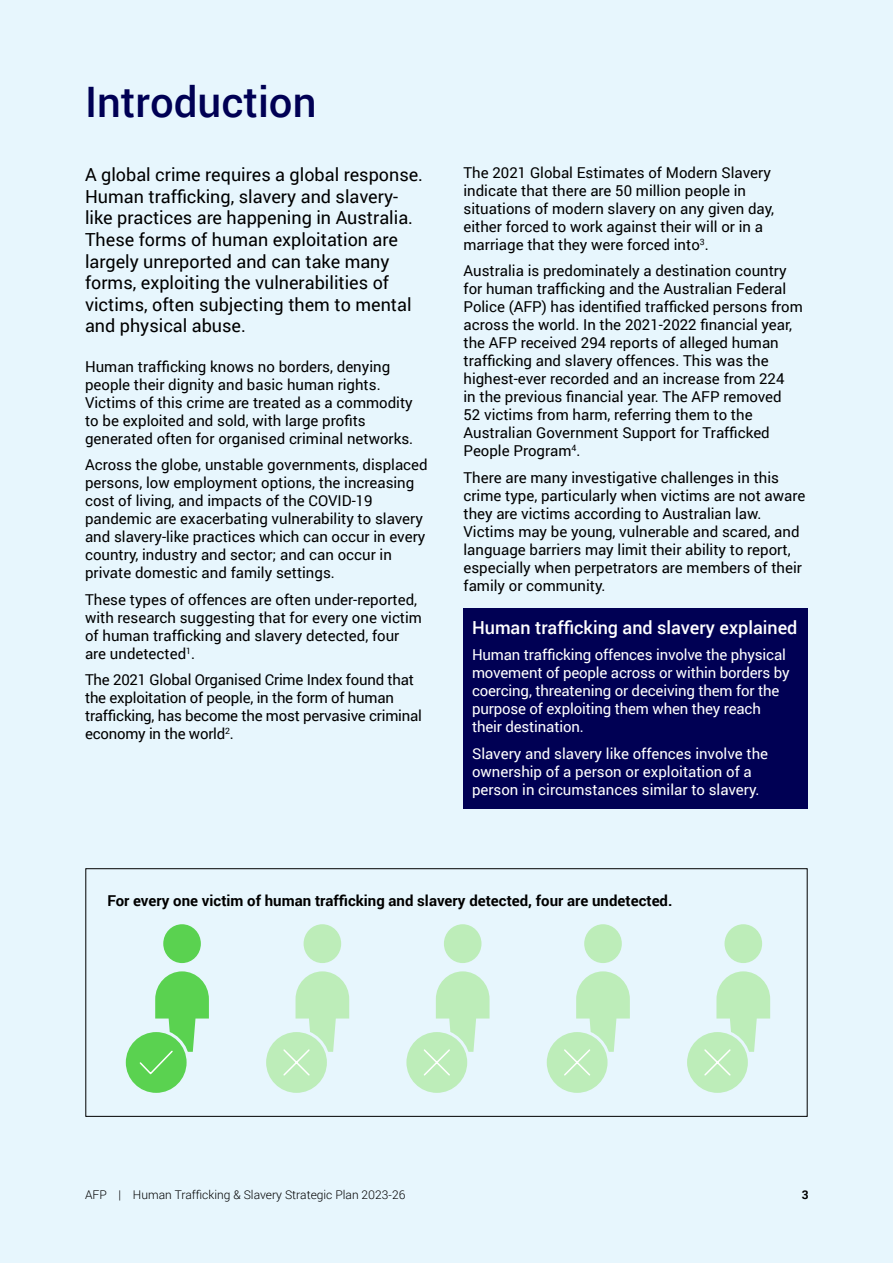
<style>
.page{position:relative;width:893px;height:1263px;background:#e7f6fd}
.page>*{position:absolute;margin:0;border:0;box-sizing:border-box;transform-origin:0 0}
.t1{font:500 42px "Roboto";color:#000054}
.t2{font:18px/21.6px "Roboto";color:#000}
.t3{font:500 18px "Roboto";color:#fff}
.t4{font:15px/18px "Roboto";color:#000}
.t5{font:15px/18px "Roboto";letter-spacing:-.01em;color:#fff}
.t6{font:700 15px "Roboto";color:#000}
.t7{font:300 12px "Roboto";color:#000}
.t8{font:700 12px "Roboto";color:#000}
</style>
<div class="page">
<div style="left:85px;top:868px;width:722px;height:249px;border:1px solid #000"></div>
<div style="left:463px;top:608px;width:345px;height:39px;background:#000054"></div>
<div style="left:463px;top:619px;width:345px;height:128px;background:#000054"></div>
<div style="left:463px;top:717px;width:345px;height:92px;background:#000054"></div>
<div style="left:124px;top:1030px;width:64px;height:64px;background:#5ad250;border-radius:50%"></div>
<div style="left:123px;top:1029px;width:67px;height:67px;border:3px solid #e7f6fd;border-radius:50%"></div>
<svg style="left:138px;top:924px;width:71px;height:152px"></svg>
<div style="left:686px;top:1030px;width:63px;height:64px;background:#bdedb9;border-radius:50%"></div>
<div style="left:684px;top:1029px;width:67px;height:67px;border:3px solid #e7f6fd;border-radius:50%"></div>
<svg style="left:703px;top:924px;width:67px;height:153px"></svg>
<div style="left:545px;top:1030px;width:64px;height:64px;background:#bdedb9;border-radius:50%"></div>
<div style="left:544px;top:1029px;width:66px;height:67px;border:3px solid #e7f6fd;border-radius:50%"></div>
<svg style="left:563px;top:924px;width:67px;height:153px"></svg>
<div style="left:405px;top:1030px;width:64px;height:64px;background:#bdedb9;border-radius:50%"></div>
<div style="left:403px;top:1029px;width:67px;height:67px;border:3px solid #e7f6fd;border-radius:50%"></div>
<svg style="left:422px;top:924px;width:68px;height:153px"></svg>
<div style="left:265px;top:1030px;width:63px;height:64px;background:#bdedb9;border-radius:50%"></div>
<div style="left:263px;top:1029px;width:67px;height:67px;border:3px solid #e7f6fd;border-radius:50%"></div>
<svg style="left:282px;top:924px;width:67px;height:153px"></svg>
<h1 class="t1" style="left:85px;top:73px;width:233px">Introduction</h1>
<p class="t2" style="left:85px;top:163px;width:340px">A global crime requires a global response.<br>Human trafficking, slavery and slavery&shy;like practices are happening in Australia.<br>These forms of human exploitation are largely unreported and can take many forms, exploiting the vulnerabilities of victims, often subjecting them to mental and physical abuse.</p>
<p class="t4" style="left:85px;top:357px;width:330px">Human trafficking knows no borders, denying people their dignity and basic human rights.<br>Victims of this crime are treated as a commodity to be exploited and sold, with large profits generated often for organised criminal networks.</p>
<p class="t4" style="left:85px;top:455px;width:344px">Across the globe, unstable governments, displaced persons, low employment options, the increasing cost of living, and impacts of the COVID-19 pandemic are exacerbating vulnerability to slavery and slavery-like practices which can occur in every country, industry and sector; and can occur in private domestic and family settings.</p>
<p class="t4" style="left:85px;top:590px;width:338px">These types of offences are often under-reported, with research suggesting that for every one victim of human trafficking and slavery detected, four are undetected<sup>1</sup>.</p>
<p class="t4" style="left:85px;top:670px;width:338px">The 2021 Global Organised Crime Index found that the exploitation of people, in the form of human trafficking, has become the most pervasive criminal economy in the world<sup>2</sup>.</p>
<p class="t4" style="left:463px;top:163px;width:312px">The 2021 Global Estimates of Modern Slavery indicate that there are 50 million people in situations of modern slavery on any given day, either forced to work against their will or in a marriage that they were forced into<sup>3</sup>.</p>
<p class="t4" style="left:463px;top:261px;width:341px">Australia is predominately a destination country for human trafficking and the Australian Federal Police (AFP) has identified trafficked persons from across the world. In the 2021-2022 financial year, the AFP received 294 reports of alleged human trafficking and slavery offences. This was the highest-ever recorded and an increase from 224<br>in the previous financial year. The AFP removed<br>52 victims from harm, referring them to the Australian Government Support for Trafficked People Program<sup>4</sup>.</p>
<p class="t4" style="left:463px;top:468px;width:343px">There are many investigative challenges in this crime type, particularly when victims are not aware they are victims according to Australian law.<br>Victims may be young, vulnerable and scared, and language barriers may limit their ability to report, especially when perpetrators are members of their family or community.</p>
<p class="t3" style="left:472px;top:614px;width:327px">Human trafficking and slavery explained</p>
<p class="t5" style="left:472px;top:645px;width:319px">Human trafficking offences involve the physical movement of people across or within borders by coercing, threatening or deceiving them for the purpose of exploiting them when they reach their destination.</p>
<p class="t5" style="left:472px;top:744px;width:298px">Slavery and slavery like offences involve the ownership of a person or exploitation of a person in circumstances similar to slavery.</p>
<p class="t6" style="left:107px;top:890px;width:566px">For every one victim of human trafficking and slavery detected, four are undetected.</p>
<p class="t7" style="left:85px;top:1186px;width:322px">AFP | Human Trafficking &amp; Slavery Strategic Plan 2023-26</p>
<p class="t8" style="left:802px;top:1186px;width:8px">3</p>
</div>
